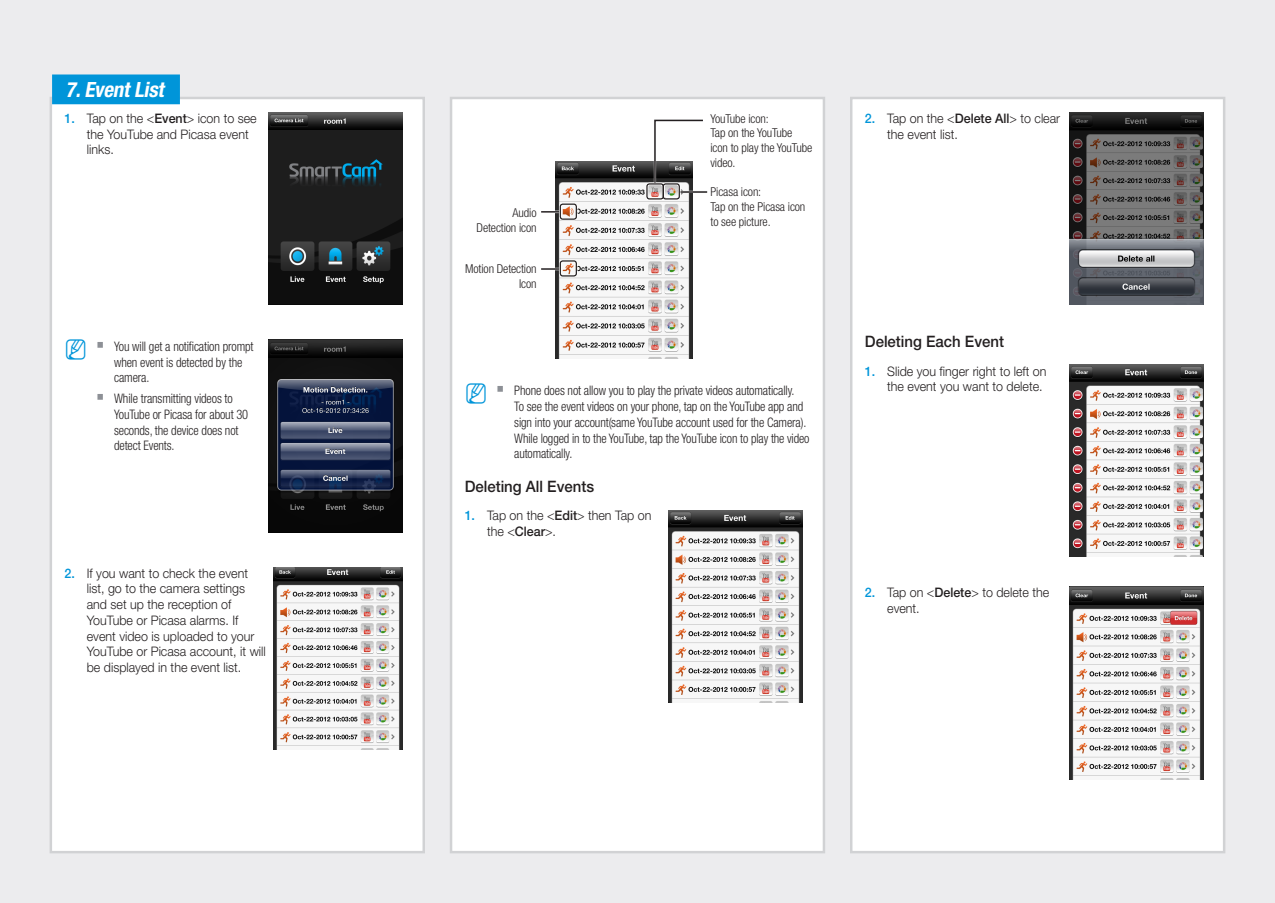
<style>
.page{position:relative;width:1275px;height:903px;background:#ececee}
.page>*{position:absolute;margin:0;border:0;box-sizing:border-box;transform-origin:0 0}
.t1{font:italic 700 condensed 21px "Helvetica Neue cp";color:#fff}
.t2{font:500 15.75px "Helvetica Neue cp";color:#231f20;scale:.95 1}
.t3{font:300 13.12px/15.8px "Helvetica Neue cp";color:#231f20;scale:.95 1}
.t4{font:300 condensed 13.12px/15.8px "Helvetica Neue cp";letter-spacing:-.01em;color:#231f20;scale:.95 1}
.t5{font:300 condensed 12.25px/14.7px "Helvetica Neue cp";letter-spacing:-.01em;color:#231f20;text-align:right}
.s1{font-weight:500;color:#0095d9}
.s2{font-weight:500}
.s3{font-family:"SIBD P1400";font-weight:400;font-stretch:normal;font-size:22.75px;color:#0095d9}
.s4{font-family:"SI Icon HR755";font-weight:400;font-stretch:normal;font-size:17.5px;color:#8d9096}
</style>
<div class="page">
<div style="left:851px;top:98px;width:373px;height:754px;background:#fff"></div>
<div style="left:850px;top:97px;width:375px;height:756px;border:2px solid #d1d2d4"></div>
<div style="left:451px;top:98px;width:373px;height:754px;background:#fff"></div>
<div style="left:450px;top:97px;width:375px;height:756px;border:2px solid #d1d2d4"></div>
<div style="left:51px;top:98px;width:373px;height:754px;background:#fff"></div>
<div style="left:50px;top:97px;width:375px;height:756px;border:2px solid #d1d2d4"></div>
<div style="left:52px;top:74px;width:128px;height:30px;background:#0095d9"></div>
<img style="left:269px;top:112px;width:134px;height:192px">
<img style="left:269px;top:340px;width:134px;height:192px">
<img style="left:1069px;top:112px;width:134px;height:193px">
<img style="left:668px;top:510px;width:135px;height:192px">
<img style="left:1069px;top:587px;width:134px;height:192px">
<img style="left:1069px;top:365px;width:134px;height:192px">
<img style="left:274px;top:568px;width:129px;height:181px">
<img style="left:556px;top:162px;width:137px;height:197px">
<svg style="left:653px;top:119px;width:50px;height:67px"></svg>
<hr style="left:678px;top:191px;width:29px;height:2px;background:#231f20">
<div style="left:646px;top:183px;width:18px;height:17px;border:2px solid #fff;border-radius:2px"></div>
<div style="left:662px;top:183px;width:18px;height:17px;border:2px solid #fff;border-radius:2px"></div>
<hr style="left:541px;top:268px;width:20px;height:2px;background:#231f20">
<svg style="left:541px;top:211px;width:18px;height:2px"></svg>
<div style="left:646px;top:183px;width:18px;height:16px;border:1px solid #231f20;border-radius:2px"></div>
<div style="left:663px;top:183px;width:17px;height:16px;border:1px solid #231f20;border-radius:2px"></div>
<div style="left:559px;top:203px;width:19px;height:17px;border:2px solid #fff;border-radius:2px"></div>
<div style="left:559px;top:260px;width:19px;height:17px;border:2px solid #fff;border-radius:2px"></div>
<div style="left:560px;top:204px;width:17px;height:16px;border:1px solid #231f20;border-radius:2px"></div>
<div style="left:560px;top:260px;width:17px;height:17px;border:1px solid #231f20;border-radius:2px"></div>
<h1 class="t1" style="left:66px;top:76px;width:105px">7.EventList</h1>
<p class="t3" style="left:87px;top:110px;width:180px;text-indent:-22px"><span class="s1">1.</span> Tap on the &lt;<span class="s2">Event</span>&gt; icon to see the YouTube and Picasa event links.</p>
<p class="t4" style="left:114px;top:338px;width:148px;text-indent:-50px"><span class="s3">M</span> <span class="s4">`</span> You will get a notification prompt when event is detected by the camera.</p>
<p class="t4" style="left:114px;top:391px;width:143px;text-indent:-17px"><span class="s4">`</span> While transmitting videos to<br>YouTube or Picasa for about 30 seconds, the device does not detect Events.</p>
<p class="t3" style="left:87px;top:565px;width:190px;text-indent:-22px"><span class="s1">2.</span> If you want to check the event list, go to the camera settings and set up the reception of<br>YouTube or Picasa alarms. If event video is uploaded to your<br>YouTube or Picasa account, it will be displayed in the event list.</p>
<p class="t5" style="left:477px;top:206px;width:62px">Audio<br>Detection icon</p>
<p class="t5" style="left:465px;top:262px;width:73px">Motion Detection<br>Icon</p>
<p class="t5" style="left:710px;top:111px;width:103px;text-align:left">YouTube icon:<br>Tap on the YouTube icon to play the YouTube video.</p>
<p class="t5" style="left:710px;top:185px;width:96px;text-align:left">Picasa icon:<br>Tap on the Picasa icon to see picture.</p>
<p class="t4" style="left:514px;top:383px;width:312px;text-indent:-50px"><span class="s3">M</span> <span class="s4">`</span> Phone does not allow you to play the private videos automatically.<br>To see the event videos on your phone, tap on the YouTube app and sign into your account(same YouTube account used for the Camera).<br>While logged in to the YouTube, tap the YouTube icon to play the video automatically.</p>
<p class="t2" style="left:465px;top:477px;width:138px">Deleting All Events</p>
<p class="t3" style="left:487px;top:508px;width:175px;text-indent:-22px"><span class="s1">1.</span> Tap on the &lt;<span class="s2">Edit</span>&gt; then Tap on the &lt;<span class="s2">Clear</span>&gt;.</p>
<p class="t3" style="left:887px;top:110px;width:184px;text-indent:-22px"><span class="s1">2.</span> Tap on the &lt;<span class="s2">Delete All</span>&gt; to clear the event list.</p>
<p class="t2" style="left:865px;top:332px;width:148px">Deleting Each Event</p>
<p class="t3" style="left:865px;top:363px;width:193px;text-align:right"><span class="s1">1.</span> Slide you finger right to left on the event you want to delete.</p>
<p class="t3" style="left:887px;top:585px;width:172px;text-indent:-22px"><span class="s1">2.</span> Tap on &lt;<span class="s2">Delete</span>&gt; to delete the event.</p>
</div>
